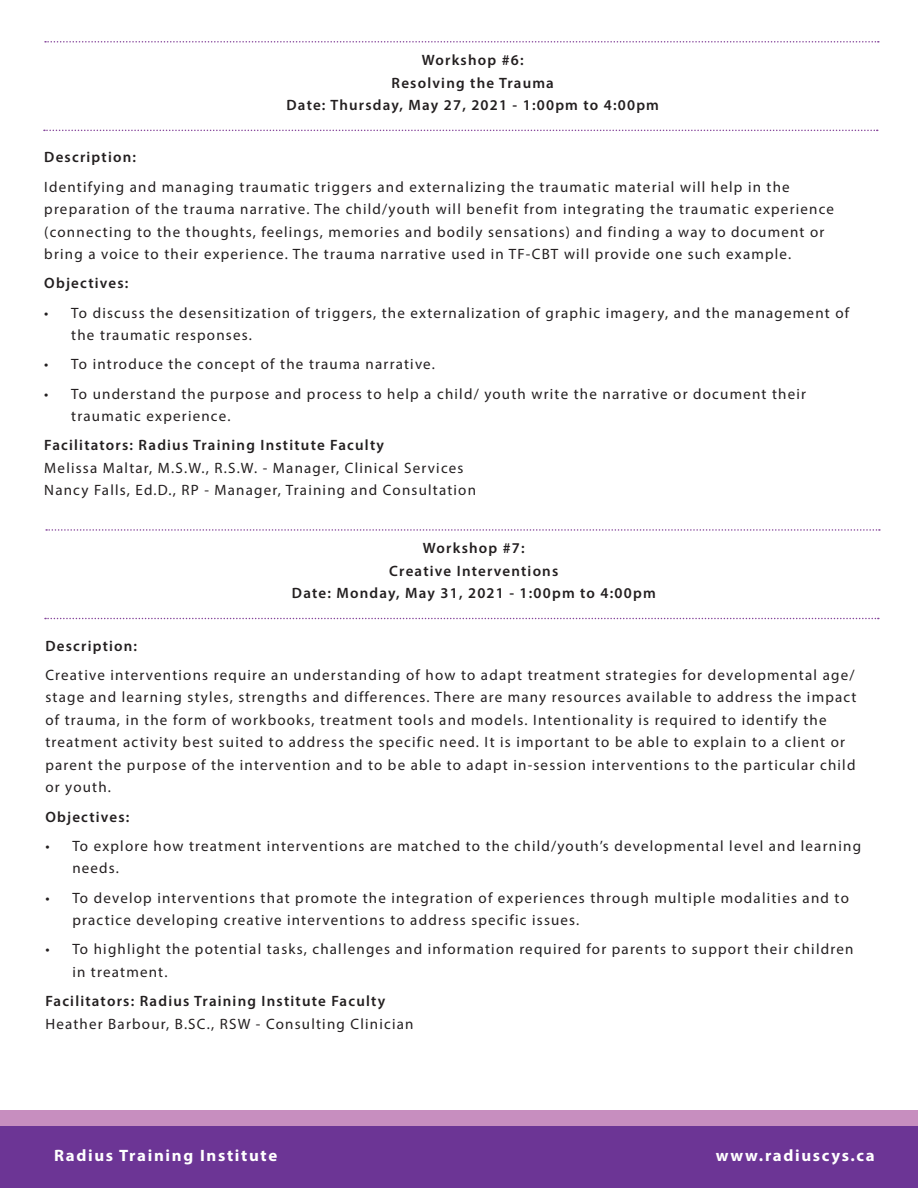
<style>
.page{position:relative;width:918px;height:1188px;background:#fff}
.page>*{position:absolute;margin:0;border:0;box-sizing:border-box;transform-origin:0 0}
.t1{font:700 16.5px "Myriad Pro";letter-spacing:.1em;color:#fff}
.t2{font:15px/22.5px "Myriad Pro";letter-spacing:.08em;color:#231f20}
.t3{font:600 15px/22.5px "Myriad Pro";letter-spacing:.08em;color:#231f20;text-align:center}
</style>
<div class="page">
<div style="left:1px;top:1126px;width:916px;height:61px;background:#6c3595"></div>
<div style="left:0;top:1125px;width:918px;height:63px;border:2px solid #6c3595"></div>
<div style="left:0;top:1110px;width:918px;height:15px;background:#c78ebf"></div>
<svg style="left:45px;top:41px;width:834px;height:2px"></svg>
<svg style="left:44px;top:130px;width:834px;height:1px"></svg>
<svg style="left:46px;top:529px;width:834px;height:2px"></svg>
<svg style="left:45px;top:618px;width:834px;height:1px"></svg>
<p class="t3" style="left:286px;top:49px;width:374px">Workshop #6:<br>Resolving the Trauma<br>Date: Thursday, May 27, 2021 - 1:00pm to 4:00pm</p>
<p class="t3" style="left:44px;top:146px;width:93px">Description:</p>
<p class="t2" style="left:44px;top:175px;width:791px">Identifying and managing traumatic triggers and externalizing the traumatic material will help in the preparation of the trauma narrative. The child/youth will benefit from integrating the traumatic experience (connecting to the thoughts, feelings, memories and bodily sensations) and finding a way to document or bring a voice to their experience. The trauma narrative used in TF-CBT will provide one such example.</p>
<p class="t3" style="left:44px;top:272px;width:86px">Objectives:</p>
<p class="t2" style="left:71px;top:301px;width:779px;text-indent:-27px">• To discuss the desensitization of triggers, the externalization of graphic imagery, and the management of the traumatic responses.</p>
<p class="t2" style="left:44px;top:353px;width:392px">• To introduce the concept of the trauma narrative.</p>
<p class="t2" style="left:71px;top:382px;width:736px;text-indent:-27px">• To understand the purpose and process to help a child/ youth write the narrative or document their traumatic experience.</p>
<p class="t3" style="left:44px;top:434px;width:341px">Facilitators: Radius Training Institute Faculty</p>
<p class="t2" style="left:44px;top:456px;width:433px">Melissa Maltar, M.S.W., R.S.W. - Manager, Clinical Services<br>Nancy Falls, Ed.D., RP - Manager, Training and Consultation</p>
<p class="t3" style="left:292px;top:537px;width:365px">Workshop #7:<br>Creative Interventions<br>Date: Monday, May 31, 2021 - 1:00pm to 4:00pm</p>
<p class="t3" style="left:45px;top:634px;width:93px">Description:</p>
<p class="t2" style="left:45px;top:663px;width:813px">Creative interventions require an understanding of how to adapt treatment strategies for developmental age/ stage and learning styles, strengths and differences. There are many resources available to address the impact of trauma, in the form of workbooks, treatment tools and models. Intentionality is required to identify the treatment activity best suited to address the specific need. It is important to be able to explain to a client or parent the purpose of the intervention and to be able to adapt in-session interventions to the particular child or youth.</p>
<p class="t3" style="left:45px;top:805px;width:86px">Objectives:</p>
<p class="t2" style="left:72px;top:834px;width:790px;text-indent:-27px">• To explore how treatment interventions are matched to the child/youth’s developmental level and learning needs.</p>
<p class="t2" style="left:72px;top:886px;width:778px;text-indent:-27px">• To develop interventions that promote the integration of experiences through multiple modalities and to practice developing creative interventions to address specific issues.</p>
<p class="t2" style="left:72px;top:938px;width:783px;text-indent:-27px">• To highlight the potential tasks, challenges and information required for parents to support their children in treatment.</p>
<p class="t3" style="left:45px;top:989px;width:341px">Facilitators: Radius Training Institute Faculty</p>
<p class="t2" style="left:45px;top:1012px;width:370px">Heather Barbour, B.SC., RSW - Consulting Clinician</p>
<p class="t1" style="left:54px;top:1145px;width:225px">Radius Training Institute</p>
<p class="t1" style="left:716px;top:1145px;width:161px">www.radiuscys.ca</p>
</div>
